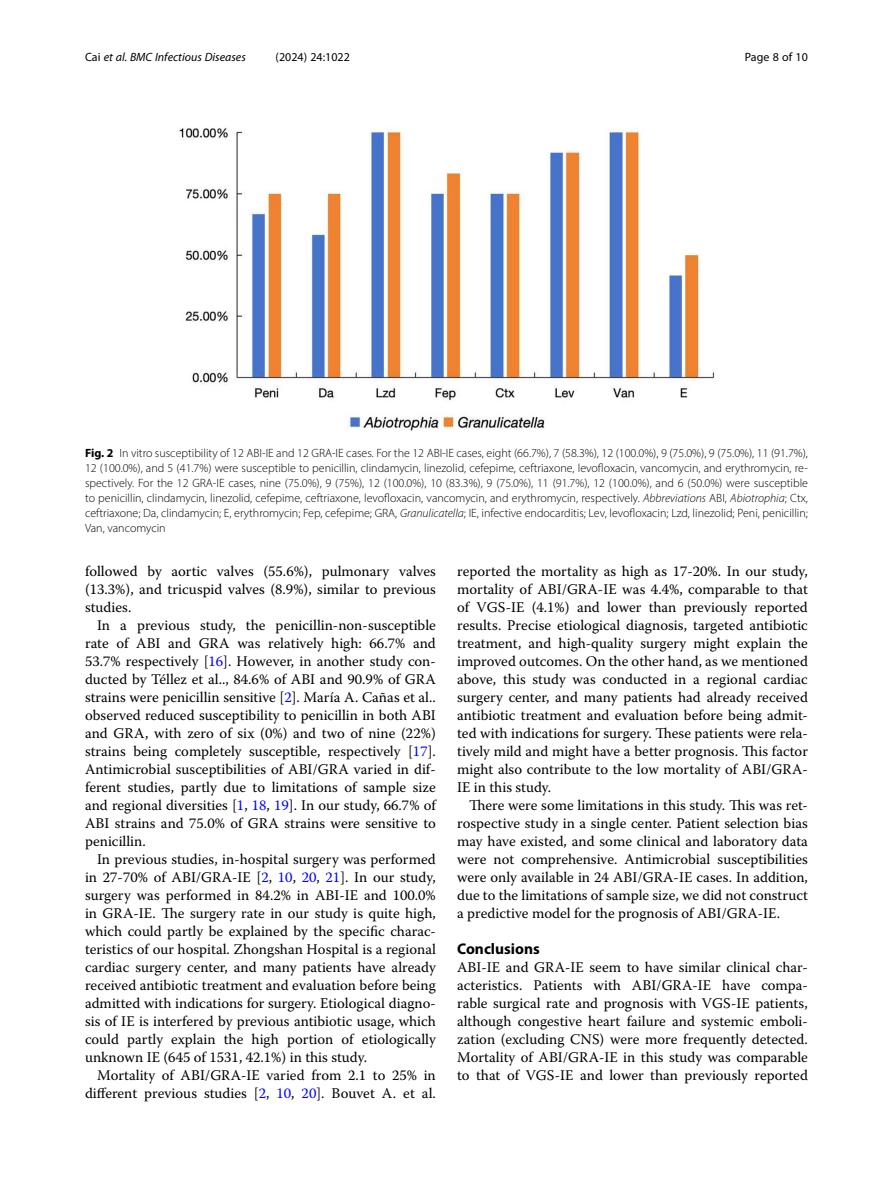
<style>
.page{position:relative;width:893px;height:1191px;background:#fff}
.page>*{position:absolute;margin:0;border:0;box-sizing:border-box;transform-origin:0 0}
.Head_1{font:700 15.45px "Myriad Pro";color:#000}
.Body_Text_Indent{font:14.7px/18px "Warnock Pro";color:#000;text-align:justify}
.Body_Text{font:14.7px/18px "Warnock Pro";color:#000;text-align:justify}
.Figure_Caption{font:300 12px/15px "Myriad Pro";color:#000;text-align:justify}
.t1{font:italic 12px "Myriad Pro";color:#000}
.t2{font:12px "Myriad Pro";color:#000}
.s1{font-style:normal}
.s2{font-weight:700}
.s3{font-style:italic}
.s4{color:#00f}
</style>
<div class="page">
<img style="left:179px;top:128px;width:535px;height:302px">
<p class="t1" style="left:85px;top:50px;width:162px"><span class="s1">Cai</span> et al. BMC Infectious Diseases</p>
<p class="t2" style="left:276px;top:50px;width:76px">(2024) 24:1022</p>
<p class="t2" style="left:745px;top:50px;width:65px">Page 8 of 10</p>
<p class="Figure_Caption" style="left:85px;top:445px;width:724px"><span class="s2">Fig. 2</span> In vitro susceptibility of 12 ABI-IE and 12 GRA-IE cases. For the 12 ABI-IE cases, eight (66.7%), 7 (58.3%), 12 (100.0%), 9 (75.0%), 9 (75.0%), 11 (91.7%), 12 (100.0%), and 5 (41.7%) were susceptible to penicillin, clindamycin, linezolid, cefepime, ceftriaxone, levofloxacin, vancomycin, and erythromycin, re&shy;spectively. For the 12 GRA-IE cases, nine (75.0%), 9 (75%), 12 (100.0%), 10 (83.3%), 9 (75.0%), 11 (91.7%), 12 (100.0%), and 6 (50.0%) were susceptible to penicillin, clindamycin, linezolid, cefepime, ceftriaxone, levofloxacin, vancomycin, and erythromycin, respectively. <span class="s3">Abbreviations</span> ABI, <span class="s3">Abiotrophia</span>; Ctx, ceftriaxone; Da, clindamycin; E, erythromycin; Fep, cefepime; GRA, <span class="s3">Granulicatella</span>; IE, infective endocarditis; Lev, levofloxacin; Lzd, linezolid; Peni, penicillin; Van, vancomycin</p>
<p class="Body_Text_Indent" style="left:85px;top:562px;width:352px">followed by aortic valves (55.6%), pulmonary valves (13.3%), and tricuspid valves (8.9%), similar to previous studies.</p>
<p class="Body_Text_Indent" style="left:85px;top:616px;width:352px;text-indent:12px">In a previous study, the penicillin-non-susceptible rate of ABI and GRA was relatively high: 66.7% and 53.7% respectively [<span class="s4">16</span>]. However, in another study con&shy;ducted by Téllez et al.., 84.6% of ABI and 90.9% of GRA strains were penicillin sensitive [<span class="s4">2</span>]. María A. Cañas et al.. observed reduced susceptibility to penicillin in both ABI and GRA, with zero of six (0%) and two of nine (22%) strains being completely susceptible, respectively [<span class="s4">17</span>].<br>Antimicrobial susceptibilities of ABI/GRA varied in dif&shy;ferent studies, partly due to limitations of sample size and regional diversities [<span class="s4">1</span>, <span class="s4">18</span>, <span class="s4">19</span>]. In our study, 66.7% of ABI strains and 75.0% of GRA strains were sensitive to penicillin.</p>
<p class="Body_Text_Indent" style="left:85px;top:850px;width:352px;text-indent:12px">In previous studies, in-hospital surgery was performed in 27-70% of ABI/GRA-IE [<span class="s4">2</span>, <span class="s4">10</span>, <span class="s4">20</span>, <span class="s4">21</span>]. In our study, surgery was performed in 84.2% in ABI-IE and 100.0% in GRA-IE. The surgery rate in our study is quite high, which could partly be explained by the specific charac&shy;teristics of our hospital. Zhongshan Hospital is a regional cardiac surgery center, and many patients have already received antibiotic treatment and evaluation before being admitted with indications for surgery. Etiological diagno&shy;sis of IE is interfered by previous antibiotic usage, which could partly explain the high portion of etiologically unknown IE (645 of 1531, 42.1%) in this study.</p>
<p class="Body_Text_Indent" style="left:85px;top:1066px;width:352px;text-align:right">Mortality of ABI/GRA-IE varied from 2.1 to 25% in different previous studies [<span class="s4">2</span>, <span class="s4">10</span>, <span class="s4">20</span>]. Bouvet A. et al.</p>
<p class="Body_Text_Indent" style="left:457px;top:562px;width:352px">reported the mortality as high as 17-20%. In our study, mortality of ABI/GRA-IE was 4.4%, comparable to that of VGS-IE (4.1%) and lower than previously reported results. Precise etiological diagnosis, targeted antibiotic treatment, and high-quality surgery might explain the improved outcomes. On the other hand, as we mentioned above, this study was conducted in a regional cardiac surgery center, and many patients had already received antibiotic treatment and evaluation before being admit&shy;ted with indications for surgery. These patients were rela&shy;tively mild and might have a better prognosis. This factor might also contribute to the low mortality of ABI/GRA-IE in this study.</p>
<p class="Body_Text_Indent" style="left:457px;top:796px;width:352px;text-indent:12px">There were some limitations in this study. This was ret&shy;rospective study in a single center. Patient selection bias may have existed, and some clinical and laboratory data were not comprehensive. Antimicrobial susceptibilities were only available in 24 ABI/GRA-IE cases. In addition, due to the limitations of sample size, we did not construct a predictive model for the prognosis of ABI/GRA-IE.</p>
<p class="Head_1" style="left:457px;top:939px;width:84px">Conclusions</p>
<p class="Body_Text" style="left:457px;top:958px;width:352px">ABI-IE and GRA-IE seem to have similar clinical char&shy;acteristics. Patients with ABI/GRA-IE have compa&shy;rable surgical rate and prognosis with VGS-IE patients, although congestive heart failure and systemic emboli&shy;zation (excluding CNS) were more frequently detected.<br>Mortality of ABI/GRA-IE in this study was comparable to that of VGS-IE and lower than previously reported</p>
</div>
